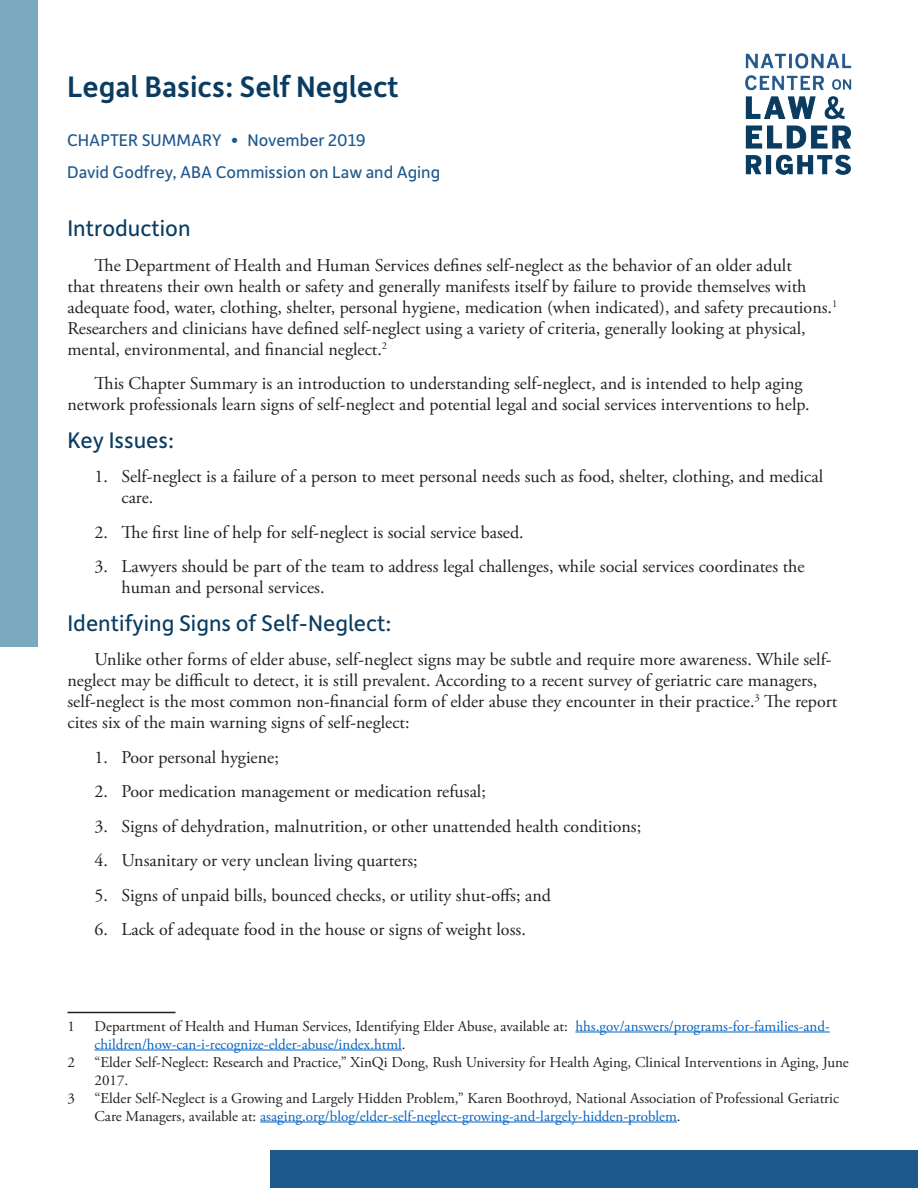
<style>
.page{position:relative;width:918px;height:1188px;background:#fff}
.page>*{position:absolute;margin:0;border:0;box-sizing:border-box;transform-origin:0 0}
.Title_Style{font:500 31.5px "Depot New";color:#0a3c61}
.Section_Headers{font:24px "Depot New";color:#0a3c61}
.Body_Text{font:18px/21px "Adobe Garamond Pro";color:#231f20}
.Author_Names{font:18px "Depot New";color:#1f588d}
.Chapter_Summary___Da{font:18px "Depot New";color:#1f588d}
.Endnotes{font:15px/18px "Adobe Garamond Pro";color:#231f20}
.Endnotes-2{font:15px/18px "Adobe Garamond Pro";color:#0563c1}
.s1{color:#231f20}
.s2{color:#0563c1}
</style>
<div class="page">
<img style="left:745px;top:53px;width:107px;height:122px">
<div style="left:0;top:0;width:38px;height:647px;background:#7aa8bc"></div>
<div style="left:270px;top:1150px;width:648px;height:38px;background:#1f588d"></div>
<hr style="left:68px;top:1012px;width:108px;height:1px;background:#231f20">
<hr style="left:575px;top:1032px;width:255px;height:1px;background:#0563c1">
<hr style="left:94px;top:1050px;width:308px;height:1px;background:#0563c1">
<hr style="left:260px;top:1122px;width:417px;height:1px;background:#0563c1">
<p class="Title_Style" style="left:67px;top:66px;width:333px">Legal Basics: Self Neglect</p>
<p class="Chapter_Summary___Da" style="left:67px;top:129px;width:300px">CHAPTER SUMMARY • November 2019</p>
<p class="Author_Names" style="left:67px;top:160px;width:375px">David Godfrey, ABA Commission on Law and Aging</p>
<p class="Section_Headers" style="left:68px;top:213px;width:125px">Introduction</p>
<p class="Body_Text" style="left:68px;top:255px;width:771px;text-indent:27px">The Department of Health and Human Services defines self-neglect as the behavior of an older adult<br>that threatens their own health or safety and generally manifests itself by failure to provide themselves with adequate food, water, clothing, shelter, personal hygiene, medication (when indicated), and safety precautions.<sup>1<br></sup>Researchers and clinicians have defined self-neglect using a variety of criteria, generally looking at physical, mental, environmental, and financial neglect.<sup>2</sup></p>
<p class="Body_Text" style="left:68px;top:374px;width:744px;text-indent:27px">This Chapter Summary is an introduction to understanding self-neglect, and is intended to help aging network professionals learn signs of self-neglect and potential legal and social services interventions to help.</p>
<p class="Section_Headers" style="left:68px;top:424px;width:108px">Key Issues:</p>
<p class="Body_Text" style="left:122px;top:467px;width:703px;text-indent:-27px">1. Self-neglect is a failure of a person to meet personal needs such as food, shelter, clothing, and medical care.</p>
<p class="Body_Text" style="left:94px;top:522px;width:431px">2. The first line of help for self-neglect is social service based.</p>
<p class="Body_Text" style="left:122px;top:557px;width:685px;text-indent:-27px">3. Lawyers should be part of the team to address legal challenges, while social services coordinates the human and personal services.</p>
<p class="Section_Headers" style="left:68px;top:607px;width:326px">Identifying Signs of Self-Neglect:</p>
<p class="Body_Text" style="left:68px;top:650px;width:772px;text-indent:27px">Unlike other forms of elder abuse, self-neglect signs may be subtle and require more awareness. While self&shy;neglect may be difficult to detect, it is still prevalent. According to a recent survey of geriatric care managers, self-neglect is the most common non-financial form of elder abuse they encounter in their practice.<sup>3</sup> The report cites six of the main warning signs of self-neglect:</p>
<p class="Body_Text" style="left:94px;top:747px;width:186px">1. Poor personal hygiene;</p>
<p class="Body_Text" style="left:94px;top:782px;width:393px">2. Poor medication management or medication refusal;</p>
<p class="Body_Text" style="left:94px;top:816px;width:548px">3. Signs of dehydration, malnutrition, or other unattended health conditions;</p>
<p class="Body_Text" style="left:94px;top:851px;width:325px">4. Unsanitary or very unclean living quarters;</p>
<p class="Body_Text" style="left:94px;top:885px;width:458px">5. Signs of unpaid bills, bounced checks, or utility shut-offs; and</p>
<p class="Body_Text" style="left:94px;top:920px;width:433px">6. Lack of adequate food in the house or signs of weight loss.</p>
<p class="Endnotes" style="left:68px;top:1017px;width:9px">1</p>
<p class="Endnotes-2" style="left:94px;top:1017px;width:737px"><span class="s1">Department of Health and Human Services, Identifying Elder Abuse, available at:</span> hhs.gov/answers/programs-for-families-and&shy;children/how-can-i-recognize-elder-abuse/index.html<span class="s1">.</span></p>
<p class="Endnotes" style="left:68px;top:1053px;width:9px">2</p>
<p class="Endnotes" style="left:94px;top:1053px;width:756px">“Elder Self-Neglect: Research and Practice,” XinQi Dong, Rush University for Health Aging, Clinical Interventions in Aging, June<br>2017.</p>
<p class="Endnotes" style="left:68px;top:1089px;width:9px">3</p>
<p class="Endnotes" style="left:94px;top:1089px;width:746px">“Elder Self-Neglect is a Growing and Largely Hidden Problem,” Karen Boothroyd, National Association of Professional Geriatric<br>Care Managers, available at: <span class="s2">asaging.org/blog/elder-self-neglect-growing-and-largely-hidden-problem</span>.</p>
</div>
